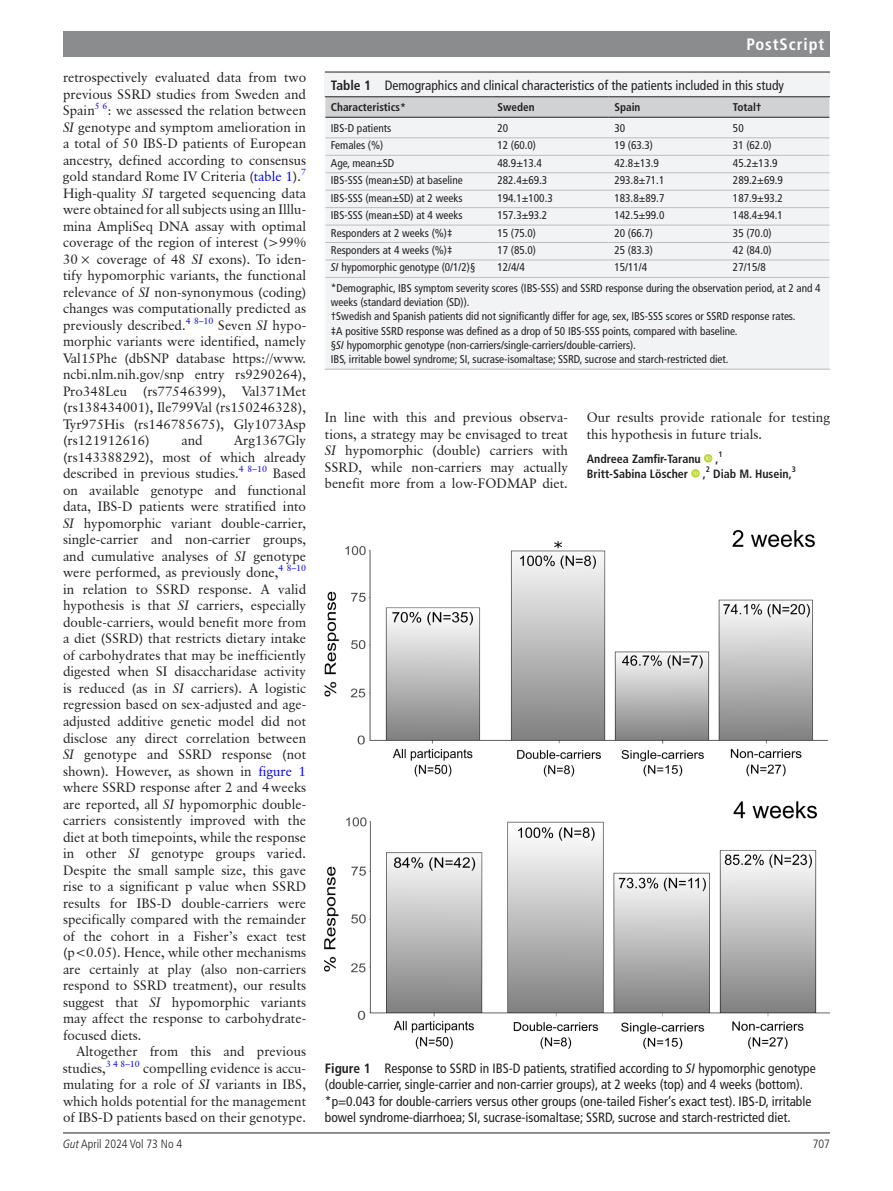
<style>
.page{position:relative;width:893px;height:1191px;background:#fff}
.page>*{position:absolute;margin:0;border:0;box-sizing:border-box;transform-origin:0 0}
.t1{font:700 condensed 16.5px "Frutiger LT Pro";letter-spacing:.055em;color:#fff}
.t2{font:13.5px/16.5px "Classical Garamond BT";color:#231f20;text-align:justify}
.t3{font:condensed 13.5px/16.5px "Frutiger LT Pro";color:#231f20}
.t4{font:700 condensed 12px "Frutiger LT Pro";color:#231f20}
.t5{font:300 condensed 12px "Frutiger LT Pro";color:#231f20}
.t6{font:condensed 11.25px/14.2px "Frutiger LT Pro";color:#231f20}
.t7{font:700 condensed 11.25px "Frutiger LT Pro";color:#231f20}
.t8{font:700 condensed 7.95px "Frutiger LT Pro";color:#231f20}
.s1{font-style:italic}
.s2{color:#00f}
.s3{font-weight:700}
</style>
<div class="page">
<hr style="left:63px;top:1132px;width:767px;height:1px;background:#231f20">
<div style="left:63px;top:31px;width:767px;height:25px;background:#8a8c8e"></div>
<div style="left:325px;top:72px;width:505px;height:297px;background:#f2f3f4"></div>
<hr style="left:325px;top:72px;width:505px;height:1px;background:#231f20">
<hr style="left:325px;top:96px;width:166px;height:1px;background:#231f20">
<hr style="left:491px;top:96px;width:117px;height:1px;background:#231f20">
<hr style="left:608px;top:96px;width:119px;height:1px;background:#231f20">
<hr style="left:727px;top:96px;width:103px;height:1px;background:#231f20">
<hr style="left:491px;top:277px;width:117px;height:1px;background:#bcbdc0">
<hr style="left:608px;top:277px;width:119px;height:1px;background:#bcbdc0">
<hr style="left:727px;top:277px;width:103px;height:1px;background:#bcbdc0">
<hr style="left:325px;top:277px;width:166px;height:1px;background:#bcbdc0">
<hr style="left:325px;top:369px;width:166px;height:1px;background:#bcbdc0">
<hr style="left:491px;top:369px;width:117px;height:1px;background:#bcbdc0">
<hr style="left:608px;top:369px;width:119px;height:1px;background:#bcbdc0">
<hr style="left:727px;top:369px;width:103px;height:1px;background:#bcbdc0">
<hr style="left:325px;top:277px;width:1px;height:92px;background:#fff">
<svg style="left:325px;top:97px;width:505px;height:164px"></svg>
<img style="left:325px;top:530px;width:505px;height:518px">
<svg style="left:704px;top:454px;width:8px;height:8px"></svg>
<svg style="left:691px;top:469px;width:9px;height:8px"></svg>
<p class="t2" style="left:63px;top:69px;width:245px">retrospectively evaluated data from two previous SSRD studies from Sweden and Spain<sup>5</sup> <sup>6</sup>: we assessed the relation between <span class="s1">SI</span> genotype and symptom amelioration in a total of 50 IBS-D patients of European ancestry, defined according to consensus gold standard Rome IV Criteria (<span class="s2">table 1</span>).<sup>7<br></sup>High-quality <span class="s1">SI</span> targeted sequencing data were obtained for all subjects using an Illlu&shy;mina AmpliSeq DNA assay with optimal coverage of the region of interest (&gt;99% 30× coverage of 48 <span class="s1">SI</span> exons). To iden&shy;tify hypomorphic variants, the functional relevance of <span class="s1">SI</span> non-synonymous (coding) changes was computationally predicted as previously described.<sup>4</sup> <sup>8–10</sup> Seven <span class="s1">SI</span> hypo&shy;morphic variants were identified, namely Val15Phe (dbSNP database https://www. ncbi.nlm.nih.gov/snp entry rs9290264), Pro348Leu (rs77546399), Val371Met (rs138434001), Ile799Val (rs150246328), Tyr975His (rs146785675), Gly1073Asp (rs121912616)</p>
<p class="t2" style="left:63px;top:432px;width:245px;text-indent:171px">Arg1367Gly (rs143388292), most of which already described in previous studies.<sup>4</sup> <sup>8–10</sup> Based on available genotype and functional data, IBS-D patients were stratified into <span class="s1">SI</span> hypomorphic variant double-carrier, single-carrier and non-carrier groups, and cumulative analyses of <span class="s1">SI</span> genotype were performed, as previously done,<sup>4</sup> <sup>8–10 </sup>in relation to SSRD response. A valid hypothesis is that <span class="s1">SI</span> carriers, especially double-carriers, would benefit more from a diet (SSRD) that restricts dietary intake of carbohydrates that may be inefficiently digested when SI disaccharidase activity is reduced (as in <span class="s1">SI</span> carriers). A logistic regression based on sex-adjusted and age&shy;adjusted additive genetic model did not disclose any direct correlation between <span class="s1">SI</span> genotype and SSRD response (not shown). However, as shown in <span class="s2">figure 1 </span>where SSRD response after 2 and 4weeks are reported, all <span class="s1">SI</span> hypomorphic double&shy;carriers consistently improved with the diet at both timepoints, while the response in other <span class="s1">SI</span> genotype groups varied.<br>Despite the small sample size, this gave rise to a significant p value when SSRD results for IBS-D double-carriers were specifically compared with the remainder of the cohort in a Fisher’s exact test (p&lt;0.05). Hence, while other mechanisms are certainly at play (also non-carriers respond to SSRD treatment), our results suggest that <span class="s1">SI</span> hypomorphic variants may affect the response to carbohydrate&shy;focused diets.</p>
<p class="t2" style="left:63px;top:1043px;width:245px;text-indent:14px">Altogether from this and previous studies,<sup>3</sup> <sup>4</sup> <sup>8–10</sup> compelling evidence is accu&shy;mulating for a role of <span class="s1">SI</span> variants in IBS, which holds potential for the management of IBS-D patients based on their genotype.</p>
<p class="t2" style="left:181px;top:432px;width:23px">and</p>
<p class="t1" style="left:747px;top:34px;width:79px">PostScript</p>
<p class="t3" style="left:331px;top:78px;width:455px"><span class="s3">Table 1</span> Demographics and clinical characteristics of the patients included in this study</p>
<p class="t7" style="left:331px;top:101px;width:77px">Characteristics*</p>
<p class="t7" style="left:497px;top:101px;width:39px">Sweden</p>
<p class="t7" style="left:614px;top:101px;width:28px">Spain</p>
<p class="t7" style="left:733px;top:101px;width:30px">Total†</p>
<p class="t6" style="left:331px;top:121px;width:62px">IBS-D patients</p>
<p class="t6" style="left:497px;top:121px;width:12px">20</p>
<p class="t6" style="left:614px;top:121px;width:12px">30</p>
<p class="t6" style="left:733px;top:121px;width:12px">50</p>
<p class="t6" style="left:331px;top:138px;width:54px">Females (%)</p>
<p class="t6" style="left:497px;top:138px;width:40px">12 (60.0)</p>
<p class="t6" style="left:614px;top:138px;width:40px">19 (63.3)</p>
<p class="t6" style="left:733px;top:138px;width:40px">31 (62.0)</p>
<p class="t6" style="left:331px;top:156px;width:65px">Age, mean±SD</p>
<p class="t6" style="left:497px;top:156px;width:46px">48.9±13.4</p>
<p class="t6" style="left:614px;top:156px;width:46px">42.8±13.9</p>
<p class="t6" style="left:733px;top:156px;width:46px">45.2±13.9</p>
<p class="t6" style="left:331px;top:173px;width:133px">IBS-SSS (mean±SD) at baseline</p>
<p class="t6" style="left:497px;top:173px;width:51px">282.4±69.3</p>
<p class="t6" style="left:614px;top:173px;width:51px">293.8±71.1</p>
<p class="t6" style="left:733px;top:173px;width:51px">289.2±69.9</p>
<p class="t6" style="left:331px;top:191px;width:133px">IBS-SSS (mean±SD) at 2 weeks</p>
<p class="t6" style="left:497px;top:191px;width:57px">194.1±100.3</p>
<p class="t6" style="left:614px;top:191px;width:51px">183.8±89.7</p>
<p class="t6" style="left:733px;top:191px;width:51px">187.9±93.2</p>
<p class="t6" style="left:331px;top:208px;width:133px">IBS-SSS (mean±SD) at 4 weeks</p>
<p class="t6" style="left:497px;top:208px;width:51px">157.3±93.2</p>
<p class="t6" style="left:614px;top:208px;width:51px">142.5±99.0</p>
<p class="t6" style="left:733px;top:208px;width:51px">148.4±94.1</p>
<p class="t6" style="left:331px;top:225px;width:123px">Responders at 2 weeks (%)‡</p>
<p class="t6" style="left:497px;top:225px;width:40px">15 (75.0)</p>
<p class="t6" style="left:614px;top:225px;width:40px">20 (66.7)</p>
<p class="t6" style="left:733px;top:225px;width:40px">35 (70.0)</p>
<p class="t6" style="left:331px;top:243px;width:123px">Responders at 4 weeks (%)‡</p>
<p class="t6" style="left:497px;top:243px;width:40px">17 (85.0)</p>
<p class="t6" style="left:614px;top:243px;width:40px">25 (83.3)</p>
<p class="t6" style="left:733px;top:243px;width:40px">42 (84.0)</p>
<p class="t6" style="left:331px;top:260px;width:146px"><span class="s1">SI</span> hypomorphic genotype (0/1/2)§</p>
<p class="t6" style="left:497px;top:260px;width:29px">12/4/4</p>
<p class="t6" style="left:614px;top:260px;width:34px">15/11/4</p>
<p class="t6" style="left:331px;top:257px;width:491px;line-height:20.4px;text-indent:402px">27/15/8 *Demographic, IBS symptom severity scores (IBS-SSS) and SSRD response during the observation period, at 2 and 4</p>
<p class="t6" style="left:331px;top:295px;width:466px">weeks (standard deviation (SD)).<br>†Swedish and Spanish patients did not significantly differ for age, sex, IBS-SSS scores or SSRD response rates. ‡A positive SSRD response was defined as a drop of 50 IBS-SSS points, compared with baseline.<br>§<span class="s1">SI</span> hypomorphic genotype (non-carriers/single-carriers/double-carriers).<br>IBS, irritable bowel syndrome; SI, sucrase-isomaltase; SSRD, sucrose and starch-restricted diet.</p>
<p class="t2" style="left:325px;top:409px;width:245px">In line with this and previous observa&shy;tions, a strategy may be envisaged to treat <span class="s1">SI</span> hypomorphic (double) carriers with SSRD, while non-carriers may actually benefit more from a low-FODMAP diet.</p>
<p class="t2" style="left:587px;top:409px;width:245px">Our results provide rationale for testing this hypothesis in future trials.</p>
<p class="t4" style="left:587px;top:451px;width:133px">Andreea Zamfir-Taranu ,</p>
<p class="t8" style="left:719px;top:449px;width:6px">1</p>
<p class="t4" style="left:587px;top:466px;width:121px">Britt-Sabina Löscher ,</p>
<p class="t8" style="left:706px;top:464px;width:6px">2</p>
<p class="t4" style="left:713px;top:466px;width:80px">Diab M. Husein,</p>
<p class="t8" style="left:792px;top:464px;width:6px">3</p>
<p class="t3" style="left:325px;top:1059px;width:492px"><span class="s3">Figure 1</span> Response to SSRD in IBS-D patients, stratified according to <span class="s1">SI</span> hypomorphic genotype (double-carrier, single-carrier and non-carrier groups), at 2 weeks (top) and 4 weeks (bottom). *p=0.043 for double-carriers versus other groups (one-tailed Fisher’s exact test). IBS-D, irritable bowel syndrome-diarrhoea; SI, sucrase-isomaltase; SSRD, sucrose and starch-restricted diet.</p>
<p class="t5" style="left:63px;top:1136px;width:121px"><span class="s1">Gut</span> April 2024 Vol 73 No 4</p>
<p class="t5" style="left:813px;top:1136px;width:19px">707</p>
</div>
